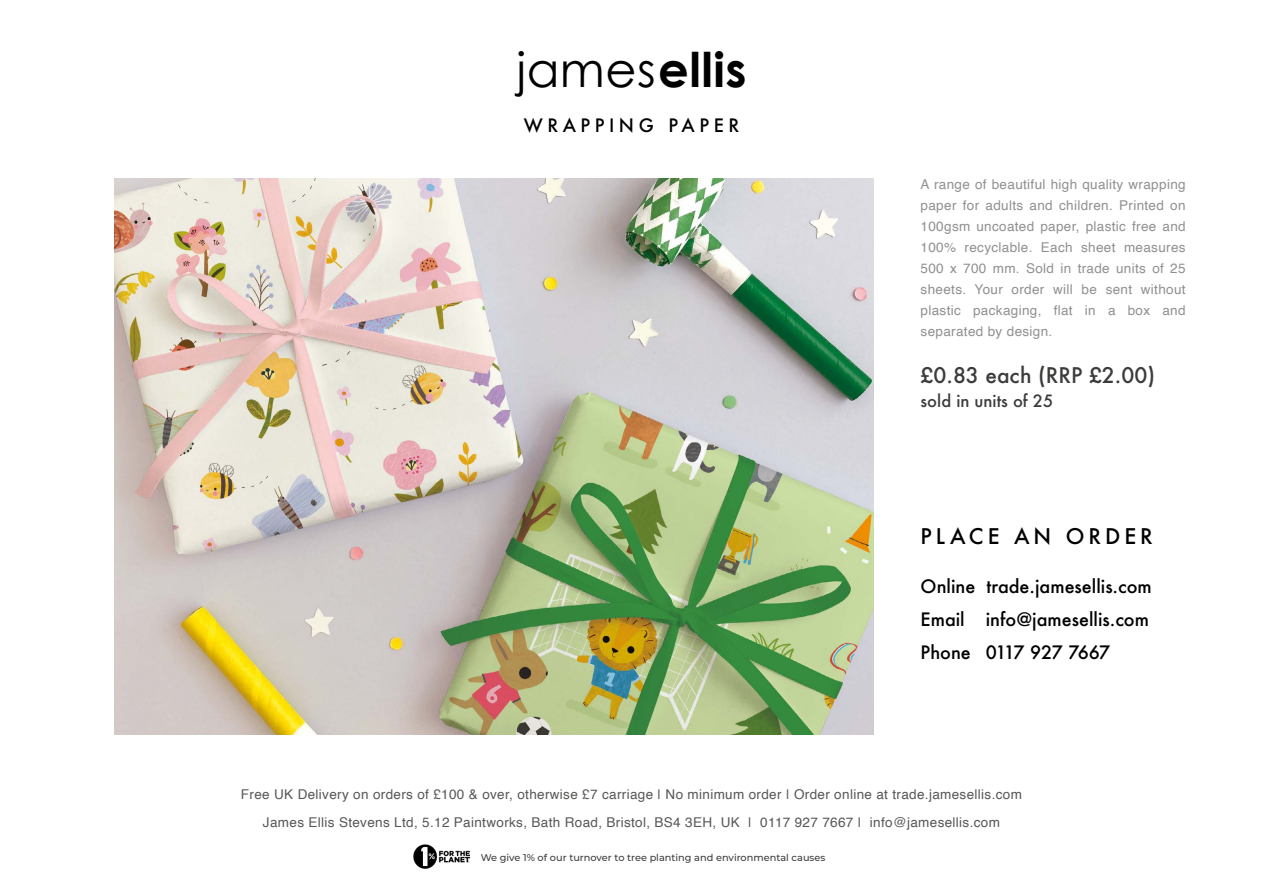
<style>
.page{position:relative;width:1263px;height:893px;background:#fff}
.page>*{position:absolute;margin:0;border:0;box-sizing:border-box;transform-origin:0 0}
.t1{font:48px "Century Gothic";letter-spacing:.01em;color:#000}
.t2{font:500 21px "Futura";color:#3c3c3b}
.t3{font:500 21px "Futura";letter-spacing:.19em;color:#000}
.t4{font:500 18px/33px "Futura";color:#000}
.t5{font:500 18px "Futura";letter-spacing:.25em;color:#000}
.t6{font:500 16.5px "Futura";color:#3c3c3b}
.t7{font:13.5px/21px "Helvetica";letter-spacing:.025em;color:#909090;text-align:justify}
.t8{font:13.5px "Helvetica";letter-spacing:.025em;color:#575756}
.t9{font:500 9.75px "Montserrat";color:#3c3c3b}
.s1{font-weight:700}
</style>
<div class="page">
<img style="left:414px;top:845px;width:55px;height:23px">
<img style="left:115px;top:179px;width:759px;height:555px">
<h1 class="t1" style="left:516px;top:40px;width:232px">james<span class="s1">ellis</span></h1>
<h3 class="t5" style="left:524px;top:113px;width:217px">WRAPPING PAPER</h3>
<p class="t7" style="left:921px;top:174px;width:267px">A range of beautiful high quality wrapping paper for adults and children. Printed on 100gsm uncoated paper, plastic free and 100% recyclable. Each sheet measures 500 x 700 mm. Sold in trade units of 25 sheets. Your order will be sent without plastic packaging, flat in a box and separated by design.</p>
<h2 class="t2" style="left:921px;top:361px;width:236px">£0.83 each (RRP £2.00)</h2>
<p class="t6" style="left:921px;top:390px;width:134px">sold in units of 25</p>
<h2 class="t3" style="left:921px;top:522px;width:234px">PLACE AN ORDER</h2>
<h3 class="t4" style="left:921px;top:569px;width:233px">Online trade.jamesellis.com<br>Email info@jamesellis.com<br>Phone 0117 927 7667</h3>
<p class="t8" style="left:241px;top:784px;width:782px">Free UK Delivery on orders of £100 &amp; over, otherwise £7 carriage | No minimum order | Order online at trade.jamesellis.com</p>
<p class="t8" style="left:263px;top:812px;width:738px">James Ellis Stevens Ltd, 5.12 Paintworks, Bath Road, Bristol, BS4 3EH, UK | 0117 927 7667 | info@jamesellis.com</p>
<p class="t9" style="left:481px;top:851px;width:346px">We give 1% of our turnover to tree planting and environmental causes</p>
</div>
